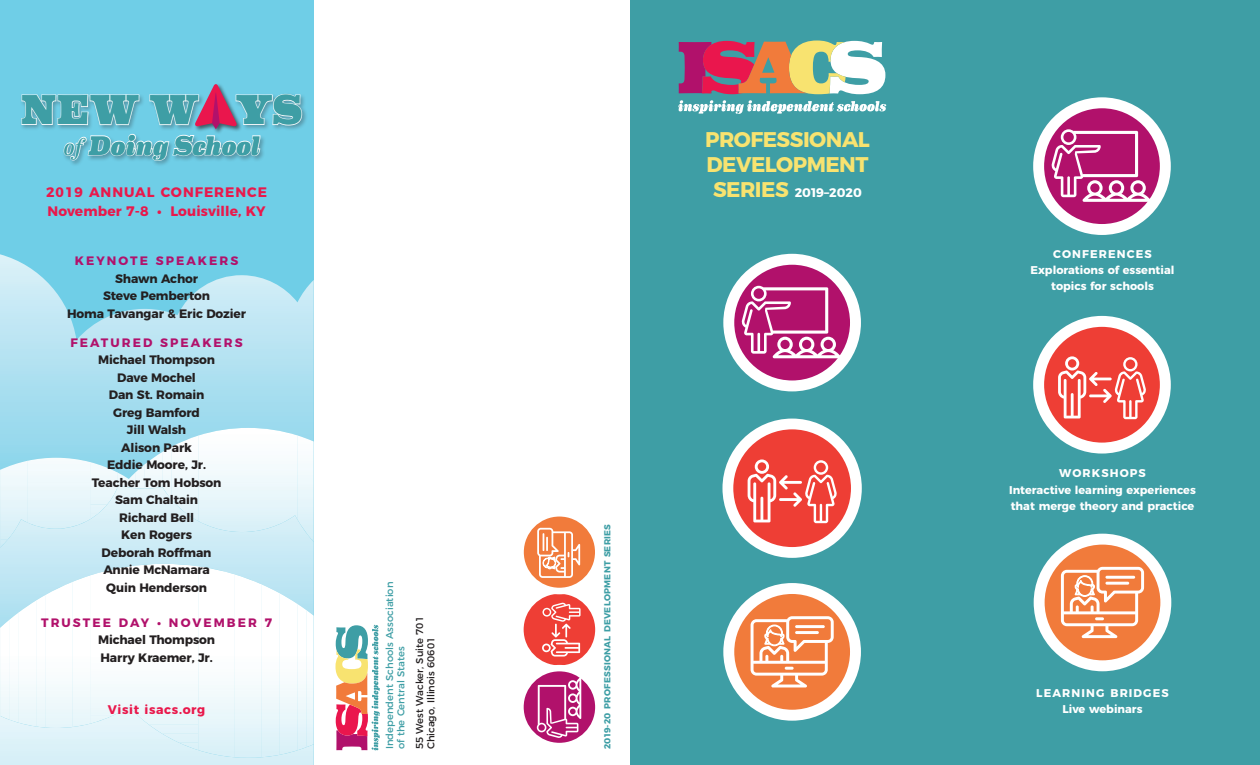
<style>
.page{position:relative;width:1260px;height:765px;background:#fff}
.page>*{position:absolute;margin:0;border:0;box-sizing:border-box;transform-origin:0 0}
.t1{font:900 42px "Eames Century Modern";color:#3e9ea5}
.t2{font:italic 900 27.12px "Eames Century Modern";letter-spacing:-.02em;color:#3e9ea5}
.A_head_smaller{font:700 21.25px "Montserrat";letter-spacing:-.025em;color:#f8e370}
.t3{font:700 13.75px "Montserrat";letter-spacing:.01em;color:#e9184b}
.t4{font:700 13.75px "Montserrat";letter-spacing:.07em;color:#e9184b}
.A_head_smaller-2{font:700 12.5px "Montserrat";color:#fff}
.t5{font:700 12.5px "Montserrat";letter-spacing:.05em;color:#e9184b}
.Paragraph{font:700 12.25px "Montserrat";letter-spacing:-.01em;color:#231f20}
.Paragraph-2{font:700 12.25px "Montserrat";letter-spacing:.17em;color:#b1116b}
.t6{font:700 11.25px/16.2px "Montserrat";color:#fff;text-align:center}
.t7{font:700 11.25px/16.2px "Montserrat";letter-spacing:.1em;color:#fff;text-align:center}
.t8{font:10px/11.2px "Montserrat";color:#3e9ea5}
.Faculty_bio{font:10px "Montserrat";color:#231f20}
.A_head_smaller-3{font:700 8.75px "Montserrat";letter-spacing:.03em;color:#3e9ea5}
.s1{font-weight:400;font-size:24.38px}
.s2{font-size:21.25px;color:#f8e370}
</style>
<div class="page">
<svg style="left:520px;top:591px;width:78px;height:78px;fill:#ee3e35"></svg>
<div style="left:517px;top:587px;width:85px;height:85px;border:6px solid #fff;border-radius:50%"></div>
<svg style="left:542px;top:603px;width:39px;height:54px;background:#f26d66"></svg>
<svg style="left:521px;top:513px;width:77px;height:78px;background:#f3925d"></svg>
<div style="left:517px;top:510px;width:85px;height:84px;border:7px solid #fff;border-radius:50%"></div>
<svg style="left:537px;top:528px;width:43px;height:50px"></svg>
<svg style="left:520px;top:668px;width:78px;height:78px;fill:#b1116b"></svg>
<div style="left:517px;top:665px;width:85px;height:84px;border:6px solid #fff;border-radius:50%"></div>
<svg style="left:537px;top:677px;width:44px;height:61px;background:#c54f92"></svg>
<div style="left:630px;top:0;width:630px;height:765px;background:#3e9ea5"></div>
<svg style="left:1039px;top:539px;width:127px;height:127px;background:#f49765"></svg>
<div style="left:1034px;top:534px;width:137px;height:137px;border:11px solid #fff;border-radius:50%"></div>
<svg style="left:1061px;top:546px;width:83px;height:92px;background:#f4a275"></svg>
<svg style="left:1039px;top:103px;width:126px;height:127px;background:#c44c90"></svg>
<div style="left:1033px;top:97px;width:138px;height:138px;border:11px solid #fff;border-radius:50%"></div>
<svg style="left:1051px;top:129px;width:100px;height:73px;background:#c55092"></svg>
<svg style="left:1039px;top:321px;width:126px;height:127px;background:#f1635b"></svg>
<div style="left:1033px;top:316px;width:138px;height:138px;border:11px solid #fff;border-radius:50%"></div>
<svg style="left:1058px;top:356px;width:88px;height:63px;background:#f26d66"></svg>
<svg style="left:729px;top:589px;width:126px;height:126px;background:#f49866"></svg>
<div style="left:723px;top:583px;width:138px;height:138px;border:11px solid #fff;border-radius:50%"></div>
<svg style="left:751px;top:595px;width:83px;height:92px;background:#f4a174"></svg>
<svg style="left:729px;top:259px;width:126px;height:127px;background:#c44b8f"></svg>
<div style="left:723px;top:254px;width:138px;height:137px;border:11px solid #fff;border-radius:50%"></div>
<svg style="left:742px;top:286px;width:99px;height:72px;background:#c55092"></svg>
<svg style="left:728px;top:424px;width:128px;height:128px;background:#f1615a"></svg>
<div style="left:722px;top:419px;width:140px;height:139px;border:11px solid #fff;border-radius:50%"></div>
<svg style="left:748px;top:459px;width:89px;height:64px;background:#f26d66"></svg>
<div style="left:0;top:0;width:314px;height:765px;background:#6fcee7"></div>
<svg style="left:0;top:254px;width:314px;height:218px"></svg>
<svg style="left:0;top:488px;width:314px;height:132px;background:#caeaf5"></svg>
<img style="left:198px;top:428px;width:100px;height:94px">
<img style="left:171px;top:435px;width:28px;height:78px">
<img style="left:297px;top:435px;width:17px;height:105px">
<img style="left:162px;top:447px;width:10px;height:53px">
<img style="left:27px;top:458px;width:63px;height:71px">
<img style="left:144px;top:452px;width:19px;height:37px">
<img style="left:0;top:461px;width:27px;height:70px">
<img style="left:90px;top:462px;width:27px;height:43px">
<img style="left:135px;top:464px;width:9px;height:25px">
<img style="left:0;top:470px;width:1px;height:61px">
<img style="left:117px;top:472px;width:18px;height:16px">
<img style="left:90px;top:504px;width:17px;height:9px">
<svg style="left:90px;top:513px;width:9px;height:6px"></svg>
<svg style="left:186px;top:513px;width:13px;height:8px"></svg>
<img style="left:200px;top:522px;width:84px;height:9px">
<img style="left:0;top:531px;width:15px;height:9px">
<img style="left:226px;top:531px;width:32px;height:1px">
<svg style="left:0;top:539px;width:8px;height:9px"></svg>
<img style="left:90px;top:564px;width:109px;height:143px">
<img style="left:198px;top:566px;width:36px;height:141px">
<img style="left:72px;top:575px;width:18px;height:132px">
<img style="left:234px;top:574px;width:28px;height:133px">
<img style="left:45px;top:582px;width:28px;height:125px">
<img style="left:261px;top:584px;width:19px;height:123px">
<img style="left:36px;top:595px;width:9px;height:112px">
<img style="left:279px;top:593px;width:19px;height:114px">
<img style="left:18px;top:600px;width:18px;height:107px">
<img style="left:297px;top:604px;width:10px;height:103px">
<img style="left:9px;top:613px;width:9px;height:94px">
<img style="left:306px;top:610px;width:8px;height:97px">
<img style="left:0;top:620px;width:9px;height:87px">
<img style="left:0;top:627px;width:1px;height:80px">
<svg style="left:0;top:707px;width:314px;height:51px;background:#e0f3f8"></svg>
<img style="left:90px;top:716px;width:23px;height:8px">
<img style="left:138px;top:716px;width:61px;height:9px">
<img style="left:149px;top:724px;width:50px;height:10px">
<img style="left:162px;top:734px;width:37px;height:9px">
<img style="left:178px;top:742px;width:21px;height:8px">
<svg style="left:678px;top:100px;width:208px;height:14px"></svg>
<svg style="left:679px;top:41px;width:206px;height:53px"></svg>
<svg style="left:335px;top:625px;width:45px;height:126px"></svg>
<div style="left:19px;top:93px;width:289px;height:74px;background:#231f20;opacity:.3"></div>
<svg style="left:21px;top:84px;width:282px;height:83px"></svg>
<p class="t1" style="left:22px;top:77px;width:282px">NEW W YS</p>
<p class="t2" style="left:64px;top:125px;width:198px"><span class="s1">of</span> Doing School</p>
<p class="t4" style="left:46px;top:181px;width:222px">2019 ANNUAL CONFERENCE</p>
<p class="t3" style="left:48px;top:199px;width:220px">November 7-8 • Louisville, KY</p>
<p class="Paragraph-2" style="left:75px;top:251px;width:165px">KEYNOTE SPEAKERS</p>
<p class="Paragraph" style="left:115px;top:268px;width:85px">Shawn Achor</p>
<p class="Paragraph" style="left:103px;top:286px;width:109px">Steve Pemberton</p>
<p class="Paragraph" style="left:67px;top:303px;width:181px">Homa Tavangar &amp; Eric Dozier</p>
<p class="Paragraph-2" style="left:70px;top:332px;width:174px">FEATURED SPEAKERS</p>
<p class="Paragraph" style="left:98px;top:350px;width:119px">Michael Thompson</p>
<p class="Paragraph" style="left:117px;top:367px;width:80px">Dave Mochel</p>
<p class="Paragraph" style="left:109px;top:385px;width:97px">Dan St. Romain</p>
<p class="Paragraph" style="left:113px;top:402px;width:88px">Greg Bamford</p>
<p class="Paragraph" style="left:127px;top:420px;width:61px">Jill Walsh</p>
<p class="Paragraph" style="left:121px;top:437px;width:72px">Alison Park</p>
<p class="Paragraph" style="left:107px;top:455px;width:100px">Eddie Moore, Jr.</p>
<p class="Paragraph" style="left:92px;top:472px;width:131px">Teacher Tom Hobson</p>
<p class="Paragraph" style="left:115px;top:490px;width:85px">Sam Chaltain</p>
<p class="Paragraph" style="left:119px;top:507px;width:77px">Richard Bell</p>
<p class="Paragraph" style="left:121px;top:525px;width:72px">Ken Rogers</p>
<p class="Paragraph" style="left:102px;top:542px;width:111px">Deborah Roffman</p>
<p class="Paragraph" style="left:103px;top:560px;width:108px">Annie McNamara</p>
<p class="Paragraph" style="left:106px;top:577px;width:102px">Quin Henderson</p>
<p class="Paragraph-2" style="left:41px;top:612px;width:232px">TRUSTEE DAY • NOVEMBER 7</p>
<p class="Paragraph" style="left:98px;top:630px;width:119px">Michael Thompson</p>
<p class="Paragraph" style="left:101px;top:647px;width:114px">Harry Kraemer, Jr.</p>
<p class="t5" style="left:108px;top:699px;width:99px">Visit isacs.org</p>
<p class="t8" style="left:383px;top:749px;width:169px;rotate:-90deg">Independent Schools Association of the Central States</p>
<p class="Faculty_bio" style="left:412px;top:749px;width:135px;rotate:-90deg">55 West Wacker, Suite 701</p>
<p class="Faculty_bio" style="left:423px;top:749px;width:114px;rotate:-90deg">Chicago, Illinois 60601</p>
<p class="A_head_smaller" style="left:705px;top:122px;width:166px">PROFESSIONAL</p>
<p class="A_head_smaller" style="left:706px;top:147px;width:164px">DEVELOPMENT</p>
<p class="A_head_smaller-2" style="left:713px;top:182px;width:150px"><span class="s2">SERIES</span> 2019–2020</p>
<p class="A_head_smaller-3" style="left:600px;top:749px;width:227px;rotate:-90deg">2019-20 PROFESSIONAL DEVELOPMENT SERIES</p>
<p class="t6" style="left:1031px;top:245px;width:145px">CONFERENCES<br>Explorations of essential topics for schools</p>
<p class="t6" style="left:1009px;top:464px;width:188px">WORKSHOPS<br>Interactive learning experiences that merge theory and practice</p>
<p class="t7" style="left:1036px;top:684px;width:134px">LEARNING BRIDGES<br>Live webinars</p>
</div>
